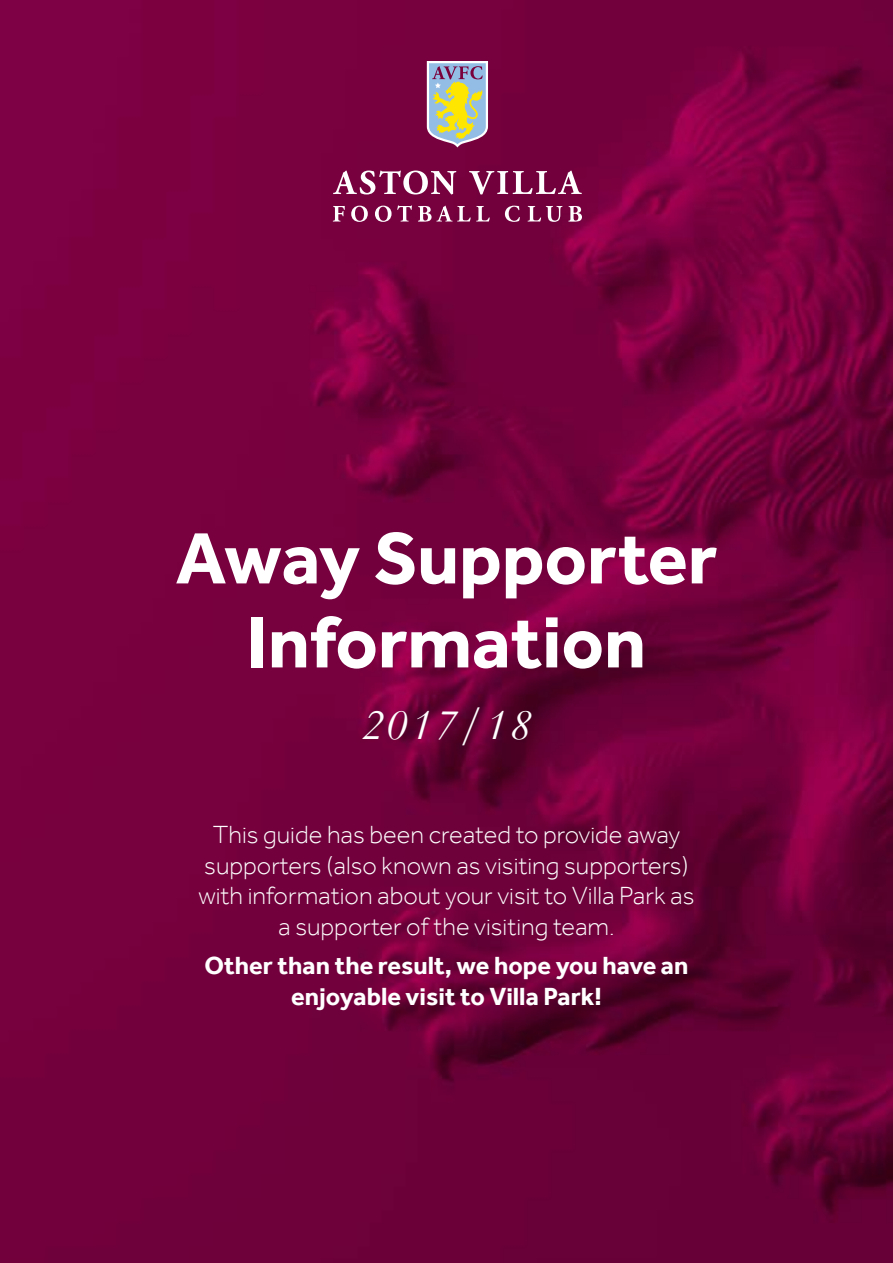
<style>
.page{position:relative;width:893px;height:1263px;background:#fff}
.page>*{position:absolute;margin:0;border:0;box-sizing:border-box;transform-origin:0 0}
.t1{font:700 75px/84px "Effra";color:#fff;text-align:center}
.t2{font:italic 45px "Garamond";letter-spacing:.075em;color:#fff}
.t3{font:300 25.5px/30.6px "Effra";color:#fff;text-align:center}
.t4{font:700 25.5px/30.6px "Effra";color:#fff;text-align:center}
</style>
<div class="page">
<img style="left:0;top:0;width:893px;height:1263px">
<svg style="left:469px;top:171px;width:113px;height:23px"></svg>
<svg style="left:333px;top:171px;width:123px;height:23px"></svg>
<svg style="left:333px;top:206px;width:12px;height:16px"></svg>
<svg style="left:351px;top:206px;width:17px;height:16px"></svg>
<svg style="left:568px;top:206px;width:14px;height:16px"></svg>
<svg style="left:418px;top:206px;width:72px;height:16px"></svg>
<svg style="left:505px;top:206px;width:15px;height:16px"></svg>
<svg style="left:528px;top:206px;width:34px;height:16px"></svg>
<svg style="left:375px;top:205px;width:37px;height:17px"></svg>
<svg style="left:427px;top:61px;width:61px;height:86px;background:#b5b79c"></svg>
<h1 class="t1" style="left:176px;top:515px;width:543px">Away Supporter<br>Information</h1>
<h2 class="t2" style="left:362px;top:698px;width:171px">2017/18</h2>
<p class="t3" style="left:198px;top:819px;width:498px">This guide has been created to provide away supporters (also known as visiting supporters) with information about your visit to Villa Park as a supporter of the visiting team.</p>
<p class="t4" style="left:205px;top:950px;width:485px">Other than the result, we hope you have an enjoyable visit to Villa Park!</p>
</div>
